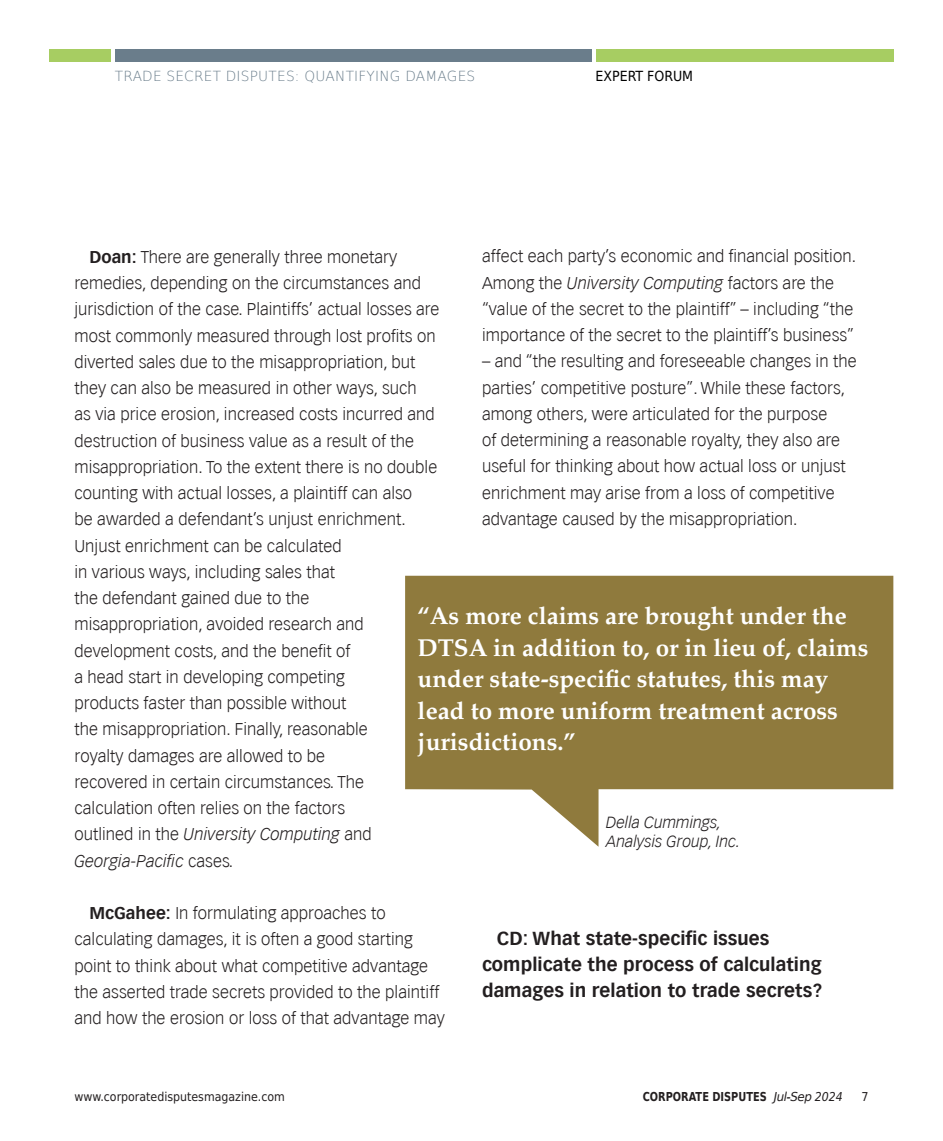
<style>
.page{position:relative;width:943px;height:1141px;background:#fff}
.page>*{position:absolute;margin:0;border:0;box-sizing:border-box;transform-origin:0 0}
.t1{font:700 24.5px/31.5px "Palatino";color:#fff}
.t2{font:700 18.38px/26.2px "Vectora LH";letter-spacing:.005em;color:#231f20}
.t3{font:300 16.62px/26.2px "Vectora LH";letter-spacing:.005em;color:#231f20}
.t4{font:italic 300 15.75px/18.9px "Vectora LH";color:#231f20}
.t5{font:200 14px "DejaVu Sans";letter-spacing:.015em;color:#6a7d8b}
.t6{font:14px "DejaVu Sans Condensed";color:#000}
.t7{font:12.25px "DejaVu Sans Condensed";color:#231f20}
.t8{font:700 12.25px "DejaVu Sans";color:#231f20;scale:.8 1}
.s1{font-style:italic}
.s2{font-weight:700}
.s3{font-weight:400;font-style:italic}
.s4{font-family:"DejaVu Sans Condensed";font-weight:400;font-style:italic}
</style>
<div class="page">
<div style="left:595px;top:50px;width:298px;height:12px;background:#a7cd62"></div>
<div style="left:115px;top:50px;width:477px;height:12px;background:#6a7d8b"></div>
<div style="left:50px;top:50px;width:61px;height:12px;background:#a7cd62"></div>
<svg style="left:405px;top:576px;width:488px;height:271px;fill:#8f7a3d"></svg>
<p class="t5" style="left:115px;top:65px;width:362px">TRADE SECRET DISPUTES: QUANTIFYING DAMAGES</p>
<p class="t6" style="left:595px;top:64px;width:99px">EXPERT FORUM</p>
<p class="t3" style="left:482px;top:244px;width:375px">affect each party’s economic and financial position.<br>Among the <span class="s1">University Computing</span> factors are the “value of the secret to the plaintiff” – including “the importance of the secret to the plaintiff’s business”</p>
<p class="t3" style="left:482px;top:349px;width:376px">– and “the resulting and foreseeable changes in the parties’ competitive posture”. While these factors, among others, were articulated for the purpose<br>of determining a reasonable royalty, they also are useful for thinking about how actual loss or unjust enrichment may arise from a loss of competitive advantage caused by the misappropriation.</p>
<p class="t3" style="left:74px;top:244px;width:366px;text-indent:15px"><span class="s2">Doan:</span> There are generally three monetary remedies, depending on the circumstances and jurisdiction of the case. Plaintiffs’ actual losses are most commonly measured through lost profits on diverted sales due to the misappropriation, but they can also be measured in other ways, such<br>as via price erosion, increased costs incurred and destruction of business value as a result of the misappropriation. To the extent there is no double counting with actual losses, a plaintiff can also<br>be awarded a defendant’s unjust enrichment.<br>Unjust enrichment can be calculated<br>in various ways, including sales that<br>the defendant gained due to the misappropriation, avoided research and development costs, and the benefit of<br>a head start in developing competing<br>products faster than possible without<br>the misappropriation. Finally, reasonable<br>royalty damages are allowed to be<br>recovered in certain circumstances. The calculation often relies on the factors<br>outlined in the <span class="s1">University Computing</span> and <span class="s1">Georgia-Pacific</span> cases.</p>
<p class="t3" style="left:74px;top:900px;width:372px;text-indent:15px"><span class="s2">McGahee:</span> In formulating approaches to calculating damages, it is often a good starting point to think about what competitive advantage the asserted trade secrets provided to the plaintiff and how the erosion or loss of that advantage may</p>
<h1 class="t1" style="left:417px;top:600px;width:452px">“As more claims are brought under the DTSA in addition to, or in lieu of, claims under state-specific statutes, this may lead to more uniform treatment across jurisdictions.”</h1>
<p class="t4" style="left:606px;top:813px;width:135px">Della Cummings,<br>Analysis Group, Inc.</p>
<p class="t2" style="left:482px;top:925px;width:342px;text-indent:15px">CD: What state-specific issues complicate the process of calculating damages in relation to trade secrets?</p>
<p class="t7" style="left:74px;top:1086px;width:212px">www.corporatedisputesmagazine.com</p>
<p class="t8" style="left:642px;top:1086px;width:252px">CORPORATE DISPUTES <span class="s3">Jul-Sep</span> <span class="s4">2024</span></p>
<p class="t7" style="left:861px;top:1086px;width:9px">7</p>
</div>
